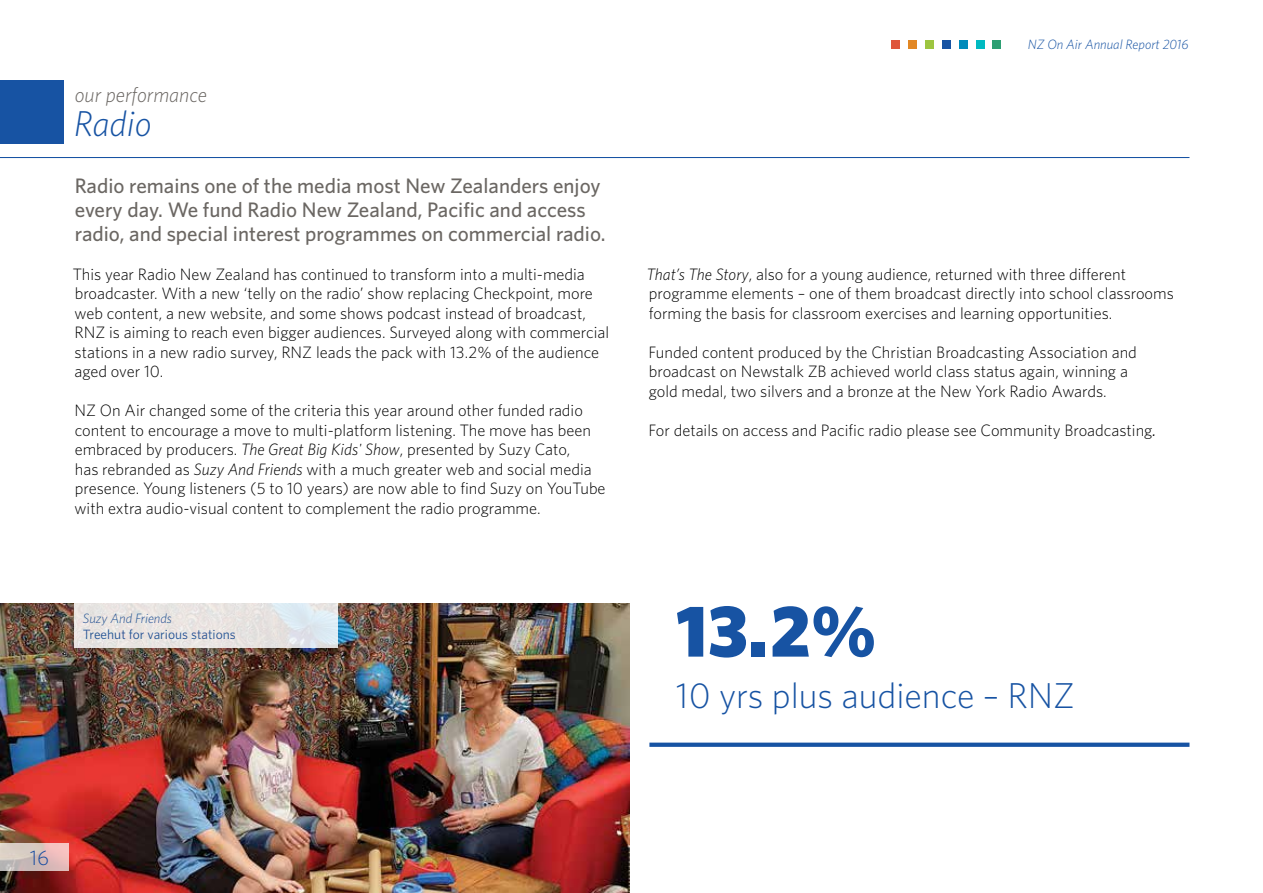
<style>
.page{position:relative;width:1263px;height:893px;background:#fff}
.page>*{position:absolute;margin:0;border:0;box-sizing:border-box;transform-origin:0 0}
.t1{font:900 73.5px "Whitney";color:#1753a3}
.t2{font:300 36px "Whitney";color:#1753a3}
.t3{font:italic 300 36px "Whitney";letter-spacing:-.005em;color:#1753a3}
.t4{font:500 21px/24px "Whitney";color:#6b6763}
.t5{font:italic 300 21px "Whitney";color:#6b6763}
.t6{font:300 21px "Whitney";color:#194ca1}
.t7{font:300 16.5px/19.5px "Whitney";color:#000}
.t8{font:italic 300 13.5px "Whitney";color:#1753a3}
.t9{font:13.5px "Whitney";color:#1753a3}
.s1{font-style:italic}
.s2{font-weight:400;font-style:italic}
</style>
<div class="page">
<div style="left:891px;top:40px;width:8px;height:8px;background:#df563c"></div>
<div style="left:908px;top:40px;width:8px;height:8px;background:#e28724"></div>
<div style="left:925px;top:40px;width:8px;height:8px;background:#9dc540"></div>
<div style="left:942px;top:40px;width:8px;height:8px;background:#1753a3"></div>
<div style="left:959px;top:40px;width:8px;height:8px;background:#008bbb"></div>
<div style="left:976px;top:40px;width:8px;height:8px;background:#00bac1"></div>
<div style="left:992px;top:40px;width:9px;height:8px;background:#2d9f73"></div>
<img style="left:0;top:604px;width:629px;height:289px">
<svg style="left:74px;top:604px;width:264px;height:44px;background:#e6e4e4"></svg>
<hr style="left:0;top:157px;width:1189px;height:1px;background:#1753a3">
<div style="left:0;top:81px;width:63px;height:63px;background:#1753a3"></div>
<hr style="left:1262px;top:80px;width:1px;height:63px;background:#1753a3">
<svg style="left:649px;top:743px;width:540px;height:4px;background:#1e58a5"></svg>
<svg style="left:0;top:844px;width:69px;height:27px;background:#d8c0bc"></svg>
<p class="t5" style="left:75px;top:81px;width:134px">our performance</p>
<h2 class="t3" style="left:74px;top:100px;width:79px">Radio</h2>
<p class="t4" style="left:75px;top:173px;width:532px">Radio remains one of the media most New Zealanders enjoy every day. We fund Radio New Zealand, Pacific and access radio, and special interest programmes on commercial radio.</p>
<p class="t7" style="left:73px;top:264px;width:538px">This year Radio New Zealand has continued to transform into a multi-media broadcaster. With a new ‘telly on the radio’ show replacing Checkpoint, more web content, a new website, and some shows podcast instead of broadcast, RNZ is aiming to reach even bigger audiences. Surveyed along with commercial stations in a new radio survey, RNZ leads the pack with 13.2% of the audience aged over 10.</p>
<p class="t7" style="left:75px;top:400px;width:533px">NZ On Air changed some of the criteria this year around other funded radio content to encourage a move to multi-platform listening. The move has been embraced by producers. <span class="s1">The Great Big Kids' Show</span>, presented by Suzy Cato,<br>has rebranded as <span class="s1">Suzy And Friends</span> with a much greater web and social media presence. Young listeners (5 to 10 years) are now able to find Suzy on YouTube with extra audio-visual content to complement the radio programme.</p>
<p class="t8" style="left:83px;top:609px;width:91px">Suzy And Friends</p>
<p class="t9" style="left:83px;top:626px;width:154px">Treehut for various stations</p>
<p class="t8" style="left:1028px;top:35px;width:162px">NZ On Air Annual Report 2016</p>
<p class="t7" style="left:646px;top:264px;width:529px"><span class="s1">That’s The Story</span>, also for a young audience, returned with three different programme elements – one of them broadcast directly into school classrooms forming the basis for classroom exercises and learning opportunities.</p>
<p class="t7" style="left:649px;top:342px;width:490px">Funded content produced by the Christian Broadcasting Association and broadcast on Newstalk ZB achieved world class status again, winning a gold medal, two silvers and a bronze at the New York Radio Awards.</p>
<p class="t7" style="left:649px;top:420px;width:509px">For details on access and Pacific radio please see Community Broadcasting<span class="s2">.</span></p>
<h1 class="t1" style="left:676px;top:581px;width:202px">13.2%</h1>
<h2 class="t2" style="left:676px;top:671px;width:400px">10 yrs plus audience – RNZ</h2>
<p class="t6" style="left:30px;top:844px;width:21px">16</p>
</div>
